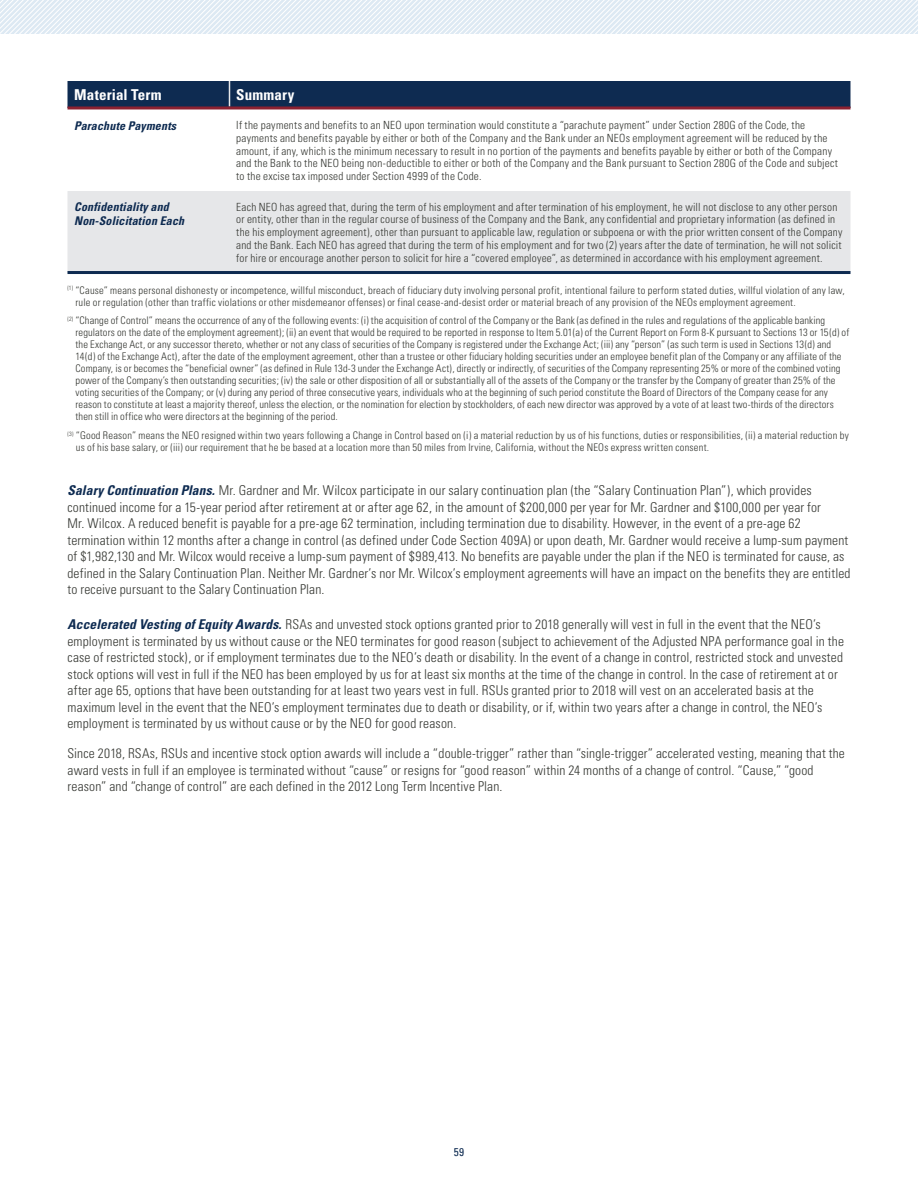
<style>
.page{position:relative;width:918px;height:1188px;background:#fff}
.page>*{position:absolute;margin:0;border:0;box-sizing:border-box;transform-origin:0 0}
.t1{font:700 condensed 15px "Univers";letter-spacing:.015em;color:#fff}
.t2{font:300 condensed 13.5px/16.5px "Univers";letter-spacing:.01em;color:#373934}
.t3{font:italic 700 condensed 12px/13.5px "Univers";letter-spacing:.015em;color:#0e2b51}
.t4{font:300 condensed 11.25px/12.8px "Univers";letter-spacing:.02em;color:#373934}
.t5{font:condensed 11.25px "Univers";color:#0e2b51}
.t6{font:300 condensed 10.5px/12px "Univers";letter-spacing:.015em;color:#373934}
.s1{font-weight:700;font-style:italic;color:#0e2b51}
</style>
<div class="page">
<svg style="left:0;top:0;width:918px;height:34px"></svg>
<div style="left:68px;top:191px;width:783px;height:80px;background:#e6e7e9"></div>
<hr style="left:68px;top:271px;width:783px;height:3px;background:#0e2b51">
<div style="left:68px;top:81px;width:783px;height:25px;background:#0e2b51"></div>
<svg style="left:68px;top:106px;width:783px;height:4px;background:#893d4e"></svg>
<h1 class="t1" style="left:74px;top:90px;width:89px">Material Term</h1>
<h1 class="t1" style="left:236px;top:90px;width:60px">Summary</h1>
<p class="t3" style="left:74px;top:120px;width:104px">Parachute Payments</p>
<p class="t4" style="left:236px;top:120px;width:603px">If the payments and benefits to an NEO upon termination would constitute a “parachute payment” under Section 280G of the Code, the payments and benefits payable by either or both of the Company and the Bank under an NEOs employment agreement will be reduced by the amount, if any, which is the minimum necessary to result in no portion of the payments and benefits payable by either or both of the Company and the Bank to the NEO being non-deductible to either or both of the Company and the Bank pursuant to Section 280G of the Code and subject to the excise tax imposed under Section 4999 of the Code.</p>
<p class="t3" style="left:74px;top:202px;width:111px">Confidentiality and<br>Non-Solicitation Each</p>
<p class="t4" style="left:236px;top:202px;width:608px">Each NEO has agreed that, during the term of his employment and after termination of his employment, he will not disclose to any other person or entity, other than in the regular course of business of the Company and the Bank, any confidential and proprietary information (as defined in the his employment agreement), other than pursuant to applicable law, regulation or subpoena or with the prior written consent of the Company and the Bank. Each NEO has agreed that during the term of his employment and for two (2) years after the date of termination, he will not solicit for hire or encourage another person to solicit for hire a “covered employee”, as determined in accordance with his employment agreement.</p>
<p class="t6" style="left:75px;top:285px;width:771px;text-indent:-8px"><sup>(1)</sup> “Cause” means personal dishonesty or incompetence, willful misconduct, breach of fiduciary duty involving personal profit, intentional failure to perform stated duties, willful violation of any law, rule or regulation (other than traffic violations or other misdemeanor offenses) or final cease-and-desist order or material breach of any provision of the NEOs employment agreement.</p>
<p class="t6" style="left:75px;top:316px;width:775px;text-indent:-8px"><sup>(2)</sup> “Change of Control” means the occurrence of any of the following events: (i) the acquisition of control of the Company or the Bank (as defined in the rules and regulations of the applicable banking regulators on the date of the employment agreement); (ii) an event that would be required to be reported in response to Item 5.01(a) of the Current Report on Form 8-K pursuant to Sections 13 or 15(d) of the Exchange Act, or any successor thereto, whether or not any class of securities of the Company is registered under the Exchange Act; (iii) any “person” (as such term is used in Sections 13(d) and 14(d) of the Exchange Act), after the date of the employment agreement, other than a trustee or other fiduciary holding securities under an employee benefit plan of the Company or any affiliate of the Company, is or becomes the “beneficial owner” (as defined in Rule 13d-3 under the Exchange Act), directly or indirectly, of securities of the Company representing 25% or more of the combined voting power of the Company’s then outstanding securities; (iv) the sale or other disposition of all or substantially all of the assets of the Company or the transfer by the Company of greater than 25% of the voting securities of the Company; or (v) during any period of three consecutive years, individuals who at the beginning of such period constitute the Board of Directors of the Company cease for any reason to constitute at least a majority thereof, unless the election, or the nomination for election by stockholders, of each new director was approved by a vote of at least two-thirds of the directors then still in office who were directors at the beginning of the period.</p>
<p class="t6" style="left:76px;top:430px;width:774px;text-indent:-8px"><sup>(3)</sup> “Good Reason” means the NEO resigned within two years following a Change in Control based on (i) a material reduction by us of his functions, duties or responsibilities, (ii) a material reduction by us of his base salary, or (iii) our requirement that he be based at a location more than 50 miles from Irvine, California, without the NEOs express written consent.</p>
<p class="t2" style="left:68px;top:483px;width:785px"><span class="s1">Salary Continuation Plans.</span> Mr. Gardner and Mr. Wilcox participate in our salary continuation plan (the “Salary Continuation Plan”), which provides continued income for a 15-year period after retirement at or after age 62, in the amount of $200,000 per year for Mr. Gardner and $100,000 per year for<br>Mr. Wilcox. A reduced benefit is payable for a pre-age 62 termination, including termination due to disability. However, in the event of a pre-age 62 termination within 12 months after a change in control (as defined under Code Section 409A) or upon death, Mr. Gardner would receive a lump-sum payment of $1,982,130 and Mr. Wilcox would receive a lump-sum payment of $989,413. No benefits are payable under the plan if the NEO is terminated for cause, as defined in the Salary Continuation Plan. Neither Mr. Gardner’s nor Mr. Wilcox’s employment agreements will have an impact on the benefits they are entitled to receive pursuant to the Salary Continuation Plan.</p>
<p class="t2" style="left:68px;top:618px;width:778px"><span class="s1">Accelerated Vesting of Equity Awards.</span> RSAs and unvested stock options granted prior to 2018 generally will vest in full in the event that the NEO’s employment is terminated by us without cause or the NEO terminates for good reason (subject to achievement of the Adjusted NPA performance goal in the case of restricted stock), or if employment terminates due to the NEO’s death or disability. In the event of a change in control, restricted stock and unvested stock options will vest in full if the NEO has been employed by us for at least six months at the time of the change in control. In the case of retirement at or after age 65, options that have been outstanding for at least two years vest in full. RSUs granted prior to 2018 will vest on an accelerated basis at the maximum level in the event that the NEO’s employment terminates due to death or disability, or if, within two years after a change in control, the NEO’s employment is terminated by us without cause or by the NEO for good reason.</p>
<p class="t2" style="left:68px;top:747px;width:779px">Since 2018, RSAs, RSUs and incentive stock option awards will include a “double-trigger” rather than “single-trigger” accelerated vesting, meaning that the award vests in full if an employee is terminated without “cause” or resigns for “good reason” within 24 months of a change of control. “Cause,” “good reason” and “change of control” are each defined in the 2012 Long Term Incentive Plan.</p>
<p class="t5" style="left:454px;top:1148px;width:12px">59</p>
</div>
